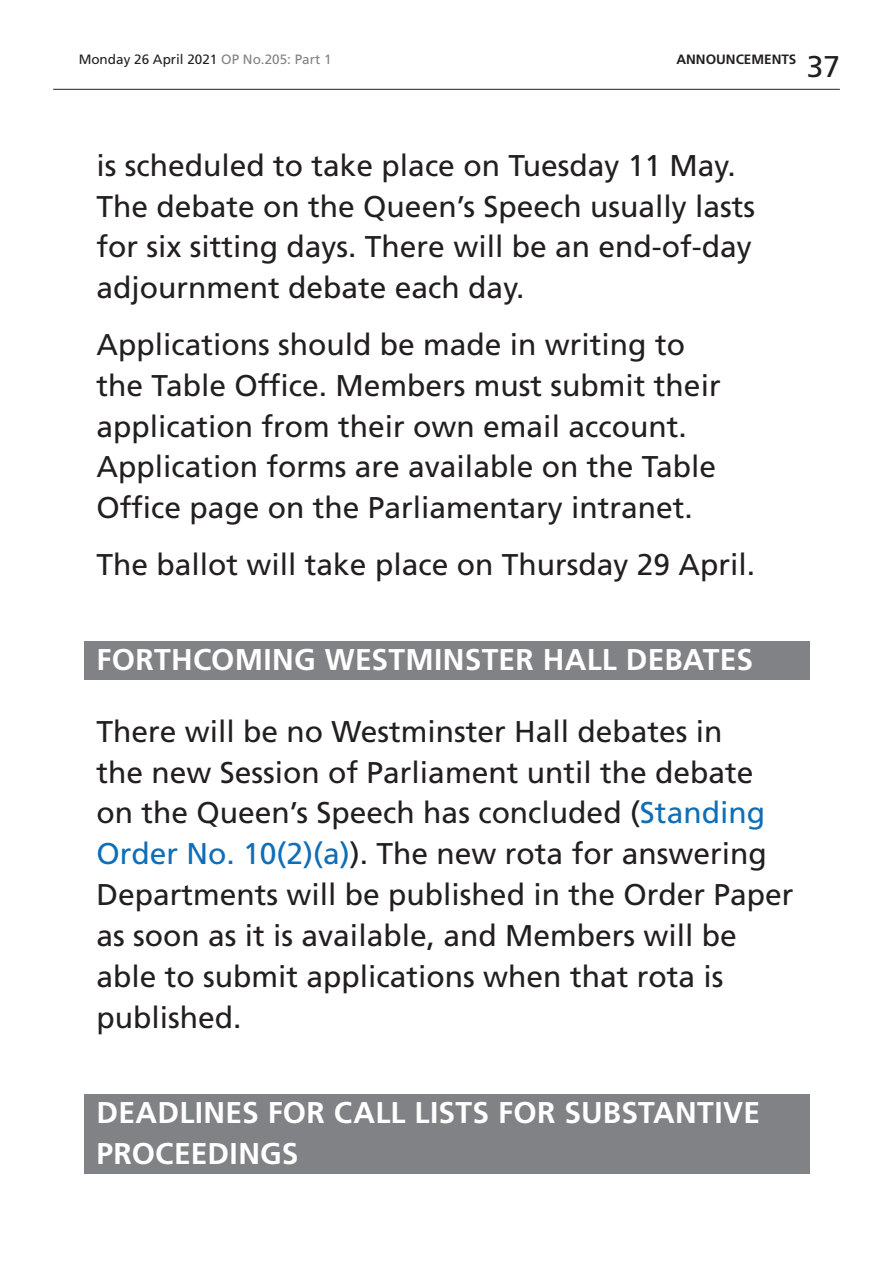
<style>
.page{position:relative;width:893px;height:1263px;background:#fff}
.page>*{position:absolute;margin:0;border:0;box-sizing:border-box;transform-origin:0 0}
.t1{font:30px/41px "Frutiger LT Std";color:#231f20}
.Heading2Grey{font:700 30px/41px "Frutiger LT Std";letter-spacing:.01em;color:#fff}
.t2{font:13.5px "Frutiger LT Std";color:#231f20}
.t3{font:700 13.5px "Frutiger LT Std";color:#231f20}
.s1{color:#808285}
.s2{color:#0f6eb8}
</style>
<div class="page">
<hr style="left:53px;top:89px;width:787px;height:1px;background:#231f20">
<div style="left:84px;top:641px;width:725px;height:38px;background:#808285"></div>
<div style="left:84px;top:1094px;width:725px;height:79px;background:#808285"></div>
<p class="t2" style="left:79px;top:52px;width:254px">Monday 26 April 2021 <span class="s1">OP No.205: Part 1</span></p>
<p class="t3" style="left:676px;top:52px;width:50px">ANNOUNCEMENTS</p>
<p class="t1" style="left:807px;top:46px;width:35px">37</p>
<p class="t1" style="left:97px;top:145px;width:660px">is scheduled to take place on Tuesday 11 May.<br>The debate on the Queen’s Speech usually lasts for six sitting days. There will be an end-of-day adjournment debate each day.</p>
<p class="t1" style="left:97px;top:324px;width:626px">Applications should be made in writing to the Table Office. Members must submit their application from their own email account.<br>Application forms are available on the Table Office page on the Parliamentary intranet.</p>
<p class="t1" style="left:97px;top:544px;width:660px">The ballot will take place on Thursday 29 April.</p>
<h2 class="Heading2Grey" style="left:97px;top:639px;width:658px">FORTHCOMING WESTMINSTER HALL DEBATES</h2>
<p class="t1" style="left:97px;top:711px;width:698px">There will be no Westminster Hall debates in<br>the new Session of Parliament until the debate on the Queen’s Speech has concluded (<span class="s2">Standing Order No. 10(2)(a)</span>). The new rota for answering Departments will be published in the Order Paper as soon as it is available, and Members will be able to submit applications when that rota is published.</p>
<h2 class="Heading2Grey" style="left:97px;top:1092px;width:665px">DEADLINES FOR CALL LISTS FOR SUBSTANTIVE<br>PROCEEDINGS</h2>
</div>
